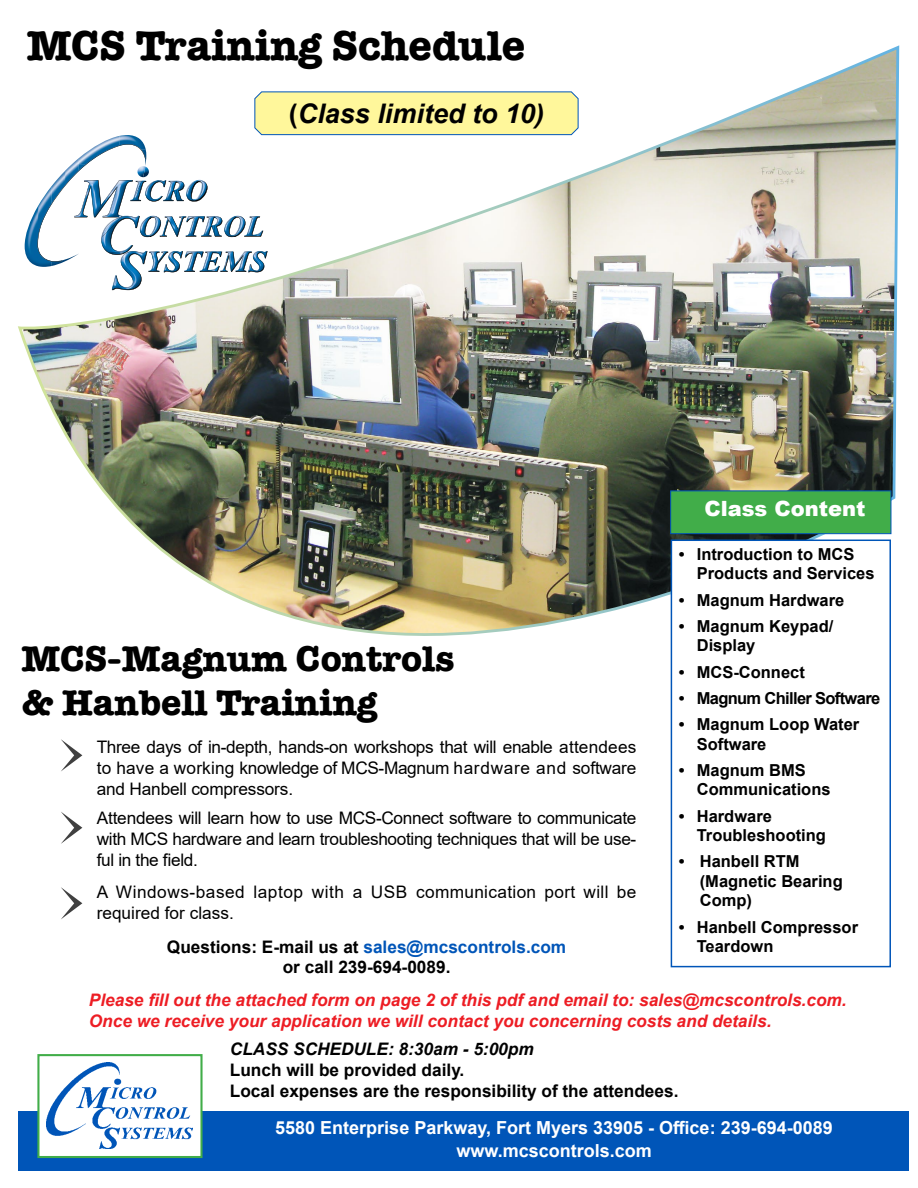
<style>
.page{position:relative;width:918px;height:1188px;background:#fff}
.page>*{position:absolute;margin:0;border:0;box-sizing:border-box;transform-origin:0 0}
.t1{font:700 42px "American Typewriter";color:#000}
.t2{font:700 36px/43.2px "American Typewriter";color:#000}
.t3{font:italic 700 27px "Arial";color:#000}
.t4{font:900 21px "Arial";color:#fff}
.t5{font:700 18px/22.5px "Arial";color:#fff;text-align:center}
.t6{font:17.25px/21px "Arial";letter-spacing:-.01em;color:#000;text-align:justify}
.t7{font:italic 700 17.25px/21px "Arial";color:#ed1d24}
.t8{font:700 17.25px/20.7px "Arial";color:#000;text-align:center}
.t9{font:17.25px/21px "Arial";letter-spacing:.02em;color:#000}
.t10{font:italic 700 17.25px "Arial";color:#000}
.t11{font:700 16.5px/19.5px "Arial";color:#000}
.t12{font:700 16.5px "Arial";letter-spacing:-.04em;color:#000}
.s1{font-style:normal}
.s2{color:#0055b8}
</style>
<div class="page">
<div style="left:18px;top:1112px;width:890px;height:59px;background:#0055b8"></div>
<img style="left:18px;top:45px;width:883px;height:1067px">
<svg style="left:61px;top:739px;width:21px;height:33px"></svg>
<div style="left:38px;top:1055px;width:163px;height:102px;background:#fff"></div>
<img style="left:47px;top:1063px;width:145px;height:85px">
<div style="left:37px;top:1054px;width:166px;height:104px;border:2px solid #41ad49"></div>
<div style="left:670px;top:491px;width:221px;height:43px;background:#41ad49;border:1px solid #0055b8"></div>
<div style="left:671px;top:540px;width:220px;height:427px;background:#fff;border:2px solid #0055b8"></div>
<div style="left:249px;top:86px;width:335px;height:55px;background:#fff"></div>
<svg style="left:254px;top:91px;width:325px;height:44px;background:#f2ef9e"></svg>
<svg style="left:61px;top:812px;width:21px;height:32px"></svg>
<svg style="left:61px;top:887px;width:21px;height:32px"></svg>
<img style="left:79px;top:136px;width:40px;height:8px">
<img style="left:119px;top:135px;width:27px;height:9px">
<img style="left:25px;top:206px;width:13px;height:60px">
<img style="left:37px;top:205px;width:1px;height:56px">
<svg style="left:38px;top:144px;width:230px;height:146px"></svg>
<h1 class="t1" style="left:27px;top:26px;width:500px">MCS Training Schedule</h1>
<h3 class="t3" style="left:289px;top:96px;width:257px"><span class="s1">(</span>Class limited to 10)</h3>
<p class="t4" style="left:704px;top:494px;width:163px">Class Content</p>
<p class="t11" style="left:697px;top:545px;width:179px;text-indent:-18px">• Introduction to MCS<br>Products and Services</p>
<p class="t11" style="left:679px;top:590px;width:167px">• Magnum Hardware</p>
<p class="t11" style="left:697px;top:617px;width:138px;text-indent:-18px">• Magnum Keypad/<br>Display</p>
<p class="t11" style="left:679px;top:662px;width:128px">• MCS-Connect</p>
<p class="t12" style="left:679px;top:687px;width:203px">• Magnum Chiller Software</p>
<p class="t11" style="left:697px;top:715px;width:164px;text-indent:-18px">• Magnum Loop Water<br>Software</p>
<p class="t11" style="left:697px;top:761px;width:135px;text-indent:-18px">• Magnum BMS<br>Communications</p>
<p class="t11" style="left:697px;top:806px;width:131px;text-indent:-18px">• Hardware<br>Troubleshooting</p>
<p class="t11" style="left:700px;top:852px;width:145px;text-indent:-21px">• Hanbell RTM (Magnetic Bearing<br>Comp)</p>
<p class="t11" style="left:697px;top:917px;width:163px;text-indent:-18px">• Hanbell Compressor<br>Teardown</p>
<h2 class="t2" style="left:21px;top:640px;width:435px">MCS-Magnum Controls &amp; Hanbell Training</h2>
<p class="t6" style="left:97px;top:736px;width:541px">Three days of in-depth, hands-on workshops that will enable attendees to have a working knowledge of MCS-Magnum hardware and software and Hanbell compressors.</p>
<p class="t6" style="left:97px;top:807px;width:541px">Attendees will learn how to use MCS-Connect software to communicate with MCS hardware and learn troubleshooting techniques that will be use&shy;ful in the field.</p>
<p class="t9" style="left:97px;top:881px;width:541px">A Windows-based laptop with a USB communication port will be required for class.</p>
<p class="t8" style="left:167px;top:937px;width:401px">Questions: E-mail us at <span class="s2">sales@mcscontrols.com </span>or call 239-694-0089.</p>
<p class="t7" style="left:89px;top:990px;width:759px">Please fill out the attached form on page 2 of this pdf and email to: sales@mcscontrols.com.<br>Once we receive your application we will contact you concerning costs and details.</p>
<p class="t10" style="left:230px;top:1037px;width:305px">CLASS SCHEDULE: 8:30am - 5:00pm</p>
<p class="t8" style="left:230px;top:1059px;width:450px;text-align:left">Lunch will be provided daily.<br>Local expenses are the responsibility of the attendees.</p>
<p class="t5" style="left:275px;top:1117px;width:559px">5580 Enterprise Parkway, Fort Myers 33905 - Office: 239-694-0089 www.mcscontrols.com</p>
</div>
